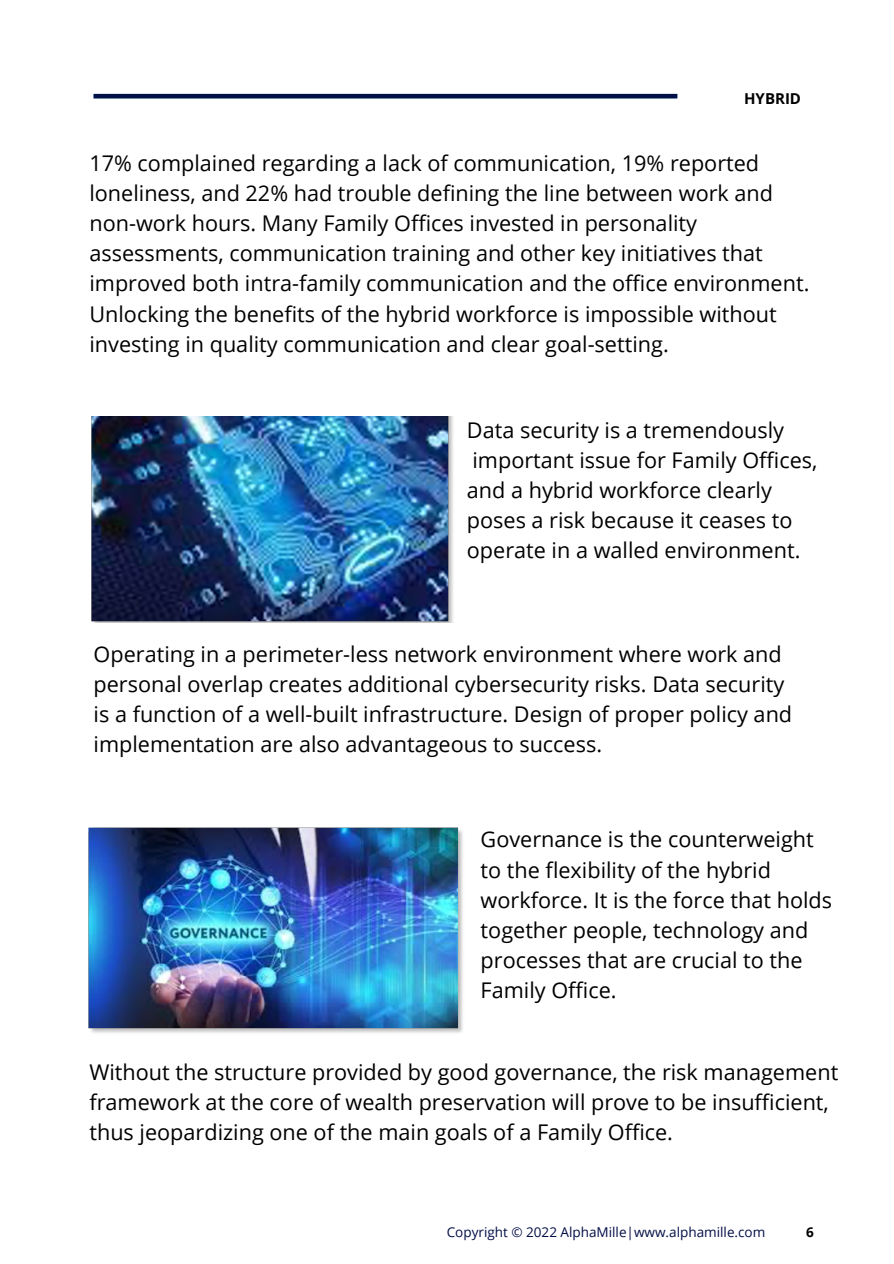
<style>
.page{position:relative;width:894px;height:1264px;background:#fff}
.page>*{position:absolute;margin:0;border:0;box-sizing:border-box;transform-origin:0 0}
.t1{font:21.6px/30.2px "Open Sans";color:#000}
.t2{font:700 15px "Open Sans";color:#000}
.t3{font:13.5px "Open Sans";color:#030f47}
.t4{font:700 13.5px "Open Sans";color:#000}
</style>
<div class="page">
<hr style="left:94px;top:94px;width:583px;height:4px;background:#030f47">
<img style="left:88px;top:827px;width:375px;height:206px">
<img style="left:91px;top:417px;width:362px;height:206px">
<p class="t2" style="left:744px;top:88px;width:58px">HYBRID</p>
<p class="t1" style="left:89px;top:147px;width:721px">17% complained regarding a lack of communication, 19% reported loneliness, and 22% had trouble defining the line between work and non-work hours. Many Family Offices invested in personality assessments, communication training and other key initiatives that improved both intra-family communication and the office environment.<br>Unlocking the benefits of the hybrid workforce is impossible without investing in quality communication and clear goal-setting.</p>
<p class="t1" style="left:467px;top:414px;width:352px">Data security is a tremendously important issue for Family Offices, and a hybrid workforce clearly poses a risk because it ceases to operate in a walled environment.</p>
<p class="t1" style="left:94px;top:638px;width:700px">Operating in a perimeter-less network environment where work and personal overlap creates additional cybersecurity risks. Data security is a function of a well-built infrastructure. Design of proper policy and implementation are also advantageous to success.</p>
<p class="t1" style="left:480px;top:824px;width:353px">Governance is the counterweight to the flexibility of the hybrid workforce. It is the force that holds together people, technology and processes that are crucial to the<br>Family Office.</p>
<p class="t1" style="left:89px;top:1056px;width:750px">Without the structure provided by good governance, the risk management framework at the core of wealth preservation will prove to be insufficient, thus jeopardizing one of the main goals of a Family Office.</p>
<p class="t3" style="left:446px;top:1222px;width:320px">Copyright © 2022 AlphaMille|www.alphamille.com</p>
<p class="t4" style="left:806px;top:1222px;width:9px">6</p>
</div>
